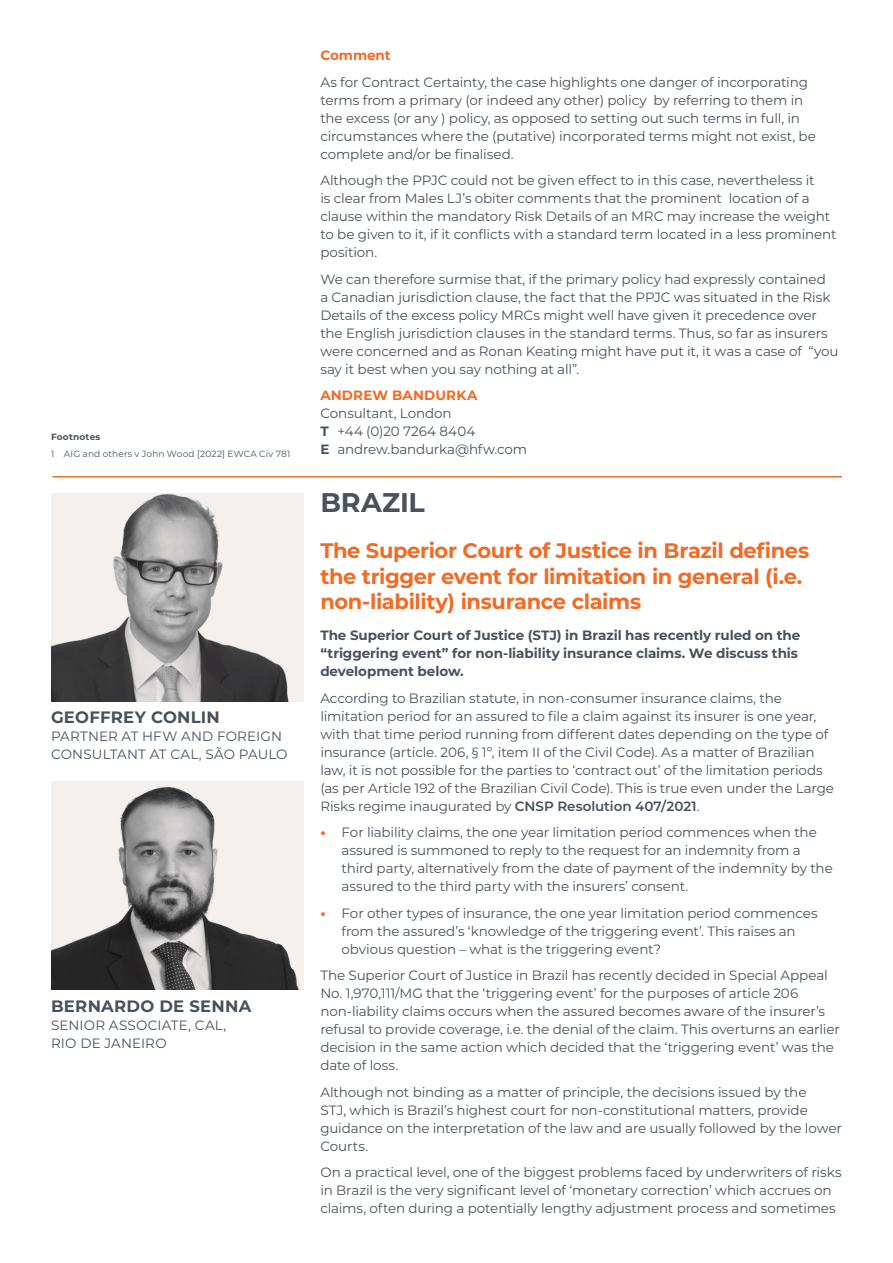
<style>
.page{position:relative;width:893px;height:1263px;background:#fff}
.page>*{position:absolute;margin:0;border:0;box-sizing:border-box;transform-origin:0 0}
.t1{font:700 27px "Montserrat";letter-spacing:-.005em;color:#48525a}
.t2{font:700 21px/25.5px "Montserrat";letter-spacing:-.02em;color:#f26a24}
.t3{font:700 16.5px "Montserrat";letter-spacing:.015em;color:#48525a}
.t4{font:13.5px/18px "Montserrat";letter-spacing:-.01em;color:#48525a}
.t5{font:700 13.5px/18px "Montserrat";letter-spacing:-.005em;color:#48525a}
.t6{font:13.5px/18px "Montserrat";letter-spacing:.015em;color:#48525a}
.t7{font:700 13.5px "Montserrat";letter-spacing:.01em;color:#f26a24}
.t8{font:9px "Montserrat";letter-spacing:.015em;color:#48525a}
.t9{font:700 9px "Montserrat";letter-spacing:.02em;color:#48525a}
.s1{font-weight:700}
.s2{font-weight:600}
.s3{font-weight:800;color:#f26a24}
</style>
<div class="page">
<hr style="left:52px;top:476px;width:790px;height:1px;background:#f26a24">
<svg style="left:51px;top:493px;width:252px;height:209px;background:#b7b4b4"></svg>
<svg style="left:51px;top:782px;width:252px;height:208px;background:#adabaa"></svg>
<p class="t9" style="left:51px;top:431px;width:51px">Footnotes</p>
<p class="t8" style="left:51px;top:447px;width:241px">1 AIG and others v John Wood [2022] EWCA Civ 781</p>
<p class="t3" style="left:51px;top:706px;width:170px">GEOFFREY CONLIN</p>
<p class="t4" style="left:51px;top:727px;width:238px">PARTNER AT HFW AND FOREIGN<br>CONSULTANT AT CAL, SÃO PAULO</p>
<p class="t3" style="left:51px;top:994px;width:202px">BERNARDO DE SENNA</p>
<p class="t6" style="left:51px;top:1015px;width:177px">SENIOR ASSOCIATE, CAL,<br>RIO DE JANEIRO</p>
<p class="t7" style="left:320px;top:46px;width:72px">Comment</p>
<p class="t4" style="left:320px;top:73px;width:497px">As for Contract Certainty, the case highlights one danger of incorporating terms from a primary (or indeed any other) policy by referring to them in the excess (or any ) policy, as opposed to setting out such terms in full, in circumstances where the (putative) incorporated terms might not exist, be complete and/or be finalised.</p>
<p class="t4" style="left:320px;top:171px;width:518px">Although the PPJC could not be given effect to in this case, nevertheless it<br>is clear from Males LJ’s obiter comments that the prominent location of a clause within the mandatory Risk Details of an MRC may increase the weight to be given to it, if it conflicts with a standard term located in a less prominent position.</p>
<p class="t4" style="left:320px;top:270px;width:520px">We can therefore surmise that, if the primary policy had expressly contained<br>a Canadian jurisdiction clause, the fact that the PPJC was situated in the Risk Details of the excess policy MRCs might well have given it precedence over the English jurisdiction clauses in the standard terms. Thus, so far as insurers were concerned and as Ronan Keating might have put it, it was a case of “you say it best when you say nothing at all”.</p>
<p class="t7" style="left:320px;top:386px;width:159px">ANDREW BANDURKA</p>
<p class="t4" style="left:320px;top:404px;width:208px">Consultant, London<br><span class="s1">T</span> +44 (0)20 7264 8404<br><span class="s1">E</span> andrew.bandurka@hfw.com</p>
<h1 class="t1" style="left:320px;top:482px;width:106px">BRAZIL</h1>
<h2 class="t2" style="left:320px;top:537px;width:490px">The Superior Court of Justice in Brazil defines the trigger event for limitation in general (i.e. non-liability) insurance claims</h2>
<p class="t5" style="left:320px;top:626px;width:482px">The Superior Court of Justice (STJ) in Brazil has recently ruled on the “triggering event” for non-liability insurance claims. We discuss this development below.</p>
<p class="t4" style="left:320px;top:688px;width:515px">According to Brazilian statute, in non-consumer insurance claims, the limitation period for an assured to file a claim against its insurer is one year, with that time period running from different dates depending on the type of insurance (article. 206, § 1º, item II of the Civil Code). As a matter of Brazilian law, it is not possible for the parties to ‘contract out’ of the limitation periods (as per Article 192 of the Brazilian Civil Code). This is true even under the Large Risks regime inaugurated by <span class="s2">CNSP Resolution 407/2021</span>.</p>
<p class="t4" style="left:342px;top:823px;width:493px;text-indent:-21px"><span class="s3">•</span> For liability claims, the one year limitation period commences when the assured is summoned to reply to the request for an indemnity from a third party, alternatively from the date of payment of the indemnity by the assured to the third party with the insurers’ consent.</p>
<p class="t4" style="left:342px;top:903px;width:478px;text-indent:-21px"><span class="s3">•</span> For other types of insurance, the one year limitation period commences from the assured’s ‘knowledge of the triggering event’. This raises an obvious question – what is the triggering event?</p>
<p class="t4" style="left:320px;top:966px;width:521px">The Superior Court of Justice in Brazil has recently decided in Special Appeal No. 1,970,111/MG that the ‘triggering event’ for the purposes of article 206 non-liability claims occurs when the assured becomes aware of the insurer’s refusal to provide coverage, i.e. the denial of the claim. This overturns an earlier decision in the same action which decided that the ‘triggering event’ was the date of loss.</p>
<p class="t4" style="left:320px;top:1082px;width:523px">Although not binding as a matter of principle, the decisions issued by the<br>STJ, which is Brazil’s highest court for non-constitutional matters, provide guidance on the interpretation of the law and are usually followed by the lower Courts.</p>
<p class="t4" style="left:320px;top:1163px;width:523px">On a practical level, one of the biggest problems faced by underwriters of risks in Brazil is the very significant level of ‘monetary correction’ which accrues on claims, often during a potentially lengthy adjustment process and sometimes</p>
</div>
